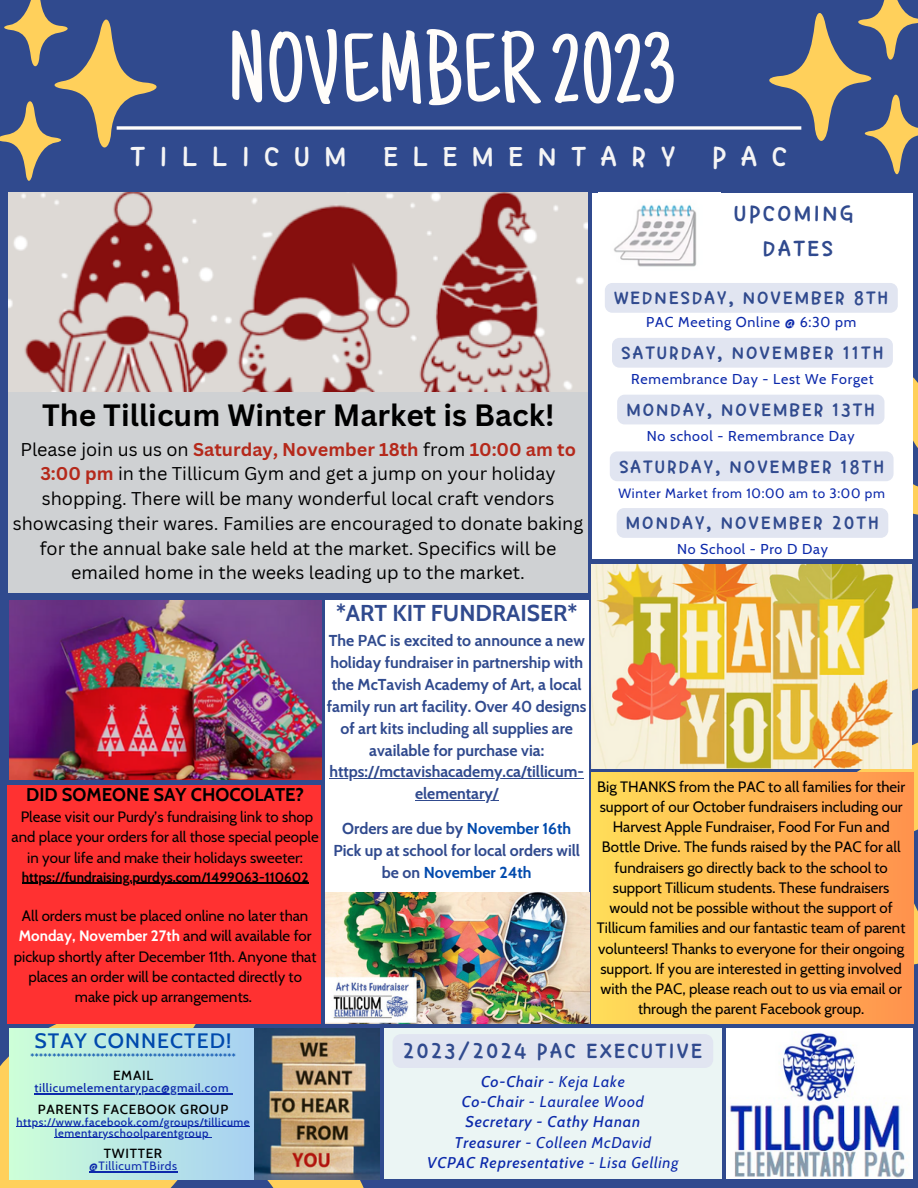
<style>
.page{position:relative;width:918px;height:1188px;background:#304a8e}
.page>*{position:absolute;margin:0;border:0;box-sizing:border-box;transform-origin:0 0}
.t1{font:100.65px "Just Another Hand";color:#fffdfa}
.t2{font:32.1px "TT Dalpangi R";letter-spacing:.445em;color:#f5f5f5}
.t3{font:700 30px "Canva Sans";color:#000}
.t4{font:25.65px "TT Dalpangi R";letter-spacing:.08em;color:#304a8e}
.t5{font:24.15px "TT Dalpangi R";letter-spacing:.08em;color:#304a8e}
.t6{font:700 22.8px "Cabin";color:#304a8e}
.t7{font:500 21.3px "Cabin";letter-spacing:.05em;color:#004aad}
.t8{font:21px "TT Dalpangi R";letter-spacing:.08em;color:#304a8e}
.t9{font:700 18.3px "Cabin";color:#000}
.t10{font:18px/24.8px "Canva Sans";color:#000;text-align:center}
.t11{font:700 15.75px/21.9px "Cabin";color:#304a8e;text-align:center}
.t12{font:italic 15.45px "Cabin";letter-spacing:.05em;color:#0c29ab}
.t13{font:italic 500 15.45px "Cabin";letter-spacing:.05em;color:#0c29ab}
.t14{font:15px/20.2px "Cabin";color:#000;text-align:center}
.t15{font:14.25px "Cabin";letter-spacing:.05em;color:#0c29ab}
.t16{font:700 13.5px "Cabin";color:#000}
.t17{font:500 13.5px "Cabin";letter-spacing:.05em;color:#000}
.t18{font:13.5px "Cabin";letter-spacing:.05em;color:#0c29ab}
.t19{font:500 12px "Cabin";letter-spacing:.05em;color:#0c29ab}
.t20{font:12px "Cabin";letter-spacing:.05em;color:#0c29ab}
.t21{font:500 11.25px/11.1px "Cabin";letter-spacing:.05em;color:#0c29ab;text-align:center}
.t22{font:500 9.15px "Cabin";color:#004aad}
.s1{font-weight:700;color:#b5291b}
.s2{font-weight:700;color:#fff}
.s3{color:#004aad}
.s4{font-weight:500}
.s5{font-weight:400}
</style>
<div class="page">
<svg style="left:161px;top:126px;width:604px;height:4px;background:#dee1e9"></svg>
<svg style="left:634px;top:493px;width:284px;height:523px"></svg>
<svg style="left:0;top:822px;width:364px;height:366px"></svg>
<svg style="left:765px;top:0;width:153px;height:175px"></svg>
<svg style="left:0;top:0;width:161px;height:181px"></svg>
<img style="left:726px;top:1028px;width:186px;height:150px">
<div style="left:384px;top:1028px;width:337px;height:151px;background:#ebf5f4"></div>
<div style="left:592px;top:193px;width:321px;height:365px;background:#fff"></div>
<img style="left:614px;top:204px;width:83px;height:63px">
<svg style="left:9px;top:1028px;width:366px;height:151px;background:#b8e5e3"></svg>
<img style="left:254px;top:1029px;width:125px;height:151px">
<hr style="left:34px;top:1093px;width:195px;height:1px;background:#0c29ab">
<hr style="left:16px;top:1126px;width:234px;height:1px;background:#0c29ab">
<hr style="left:55px;top:1137px;width:154px;height:1px;background:#0c29ab">
<hr style="left:89px;top:1171px;width:89px;height:1px;background:#0c29ab">
<img style="left:591px;top:564px;width:321px;height:204px">
<div style="left:591px;top:773px;width:322px;height:251px;background:linear-gradient(to right,#ffde59,#ff924d)"></div>
<img style="left:8px;top:193px;width:580px;height:199px">
<div style="left:8px;top:392px;width:580px;height:201px;background:#cfd1d3"></div>
<div style="left:325px;top:600px;width:264px;height:424px;background:#fff"></div>
<img style="left:9px;top:600px;width:312px;height:179px">
<div style="left:8px;top:786px;width:313px;height:238px;background:#ff3131"></div>
<img style="left:325px;top:893px;width:265px;height:130px">
<div style="left:393px;top:1034px;width:320px;height:34px;background:#e1e5f1"></div>
<div style="left:612px;top:338px;width:281px;height:30px;background:#e1e5f1;border-radius:7px"></div>
<div style="left:617px;top:395px;width:267px;height:29px;background:#e1e5f1;border-radius:7px"></div>
<div style="left:610px;top:451px;width:284px;height:30px;background:#e1e5f1;border-radius:7px"></div>
<div style="left:605px;top:283px;width:293px;height:30px;background:#e1e5f1;border-radius:7px"></div>
<div style="left:617px;top:508px;width:271px;height:30px;background:#e1e5f1;border-radius:7px"></div>
<hr style="left:329px;top:778px;width:255px;height:1px;background:#304a8e">
<hr style="left:415px;top:800px;width:83px;height:1px;background:#304a8e">
<hr style="left:22px;top:883px;width:287px;height:1px;background:#000">
<p class="t1" style="left:227px;top:31px;width:450px">NOVEMBER2023</p>
<p class="t2" style="left:131px;top:141px;width:658px">TILLICUM ELEMENTARY PAC</p>
<p class="t4" style="left:734px;top:200px;width:121px">UPCOMING</p>
<p class="t4" style="left:763px;top:236px;width:72px">DATES</p>
<p class="t8" style="left:614px;top:287px;width:276px">WEDNESDAY, NOVEMBER 8TH</p>
<p class="t15" style="left:646px;top:313px;width:211px">PAC Meeting Online @ 6:30 pm</p>
<p class="t8" style="left:621px;top:342px;width:264px">SATURDAY, NOVEMBER 11TH</p>
<p class="t3" style="left:42px;top:394px;width:514px">The Tillicum Winter Market is Back!</p>
<p class="t10" style="left:13px;top:436px;width:572px">Please join us us on <span class="s1">Saturday, November 18th</span> from <span class="s1">10:00 am to 3:00 pm</span> in the Tillicum Gym and get a jump on your holiday shopping. There will be many wonderful local craft vendors showcasing their wares. Families are encouraged to donate baking for the annual bake sale held at the market. Specifics will be emailed home in the weeks leading up to the market.</p>
<p class="t9" style="left:26px;top:783px;width:280px">DID SOMEONE SAY CHOCOLATE?</p>
<p class="t14" style="left:12px;top:807px;width:309px">Please visit our Purdy’s fundraising link to shop and place your orders for all those special people in your life and make their holidays sweeter:</p>
<p class="t16" style="left:22px;top:869px;width:288px">https://fundraising.purdys.com/1499063-110602</p>
<p class="t14" style="left:14px;top:906px;width:304px">All orders must be placed online no later than <span class="s2">Monday, November 27th</span> and will available for pickup shortly after December 11th. Anyone that places an order will be contacted directly to make pick up arrangements.</p>
<p class="t6" style="left:336px;top:599px;width:243px">*ART KIT FUNDRAISER*</p>
<p class="t11" style="left:327px;top:629px;width:261px">The PAC is excited to announce a new holiday fundraiser in partnership with the McTavish Academy of Art, a local family run art facility. Over 40 designs of art kits including all supplies are available for purchase via:</p>
<p class="t11" style="left:329px;top:761px;width:256px">https://mctavishacademy.ca/tillicum&shy;elementary/</p>
<p class="t11" style="left:342px;top:818px;width:230px">Orders are due by <span class="s3">November 16th</span></p>
<p class="t11" style="left:333px;top:840px;width:248px">Pick up at school for local orders will be on <span class="s3">November 24th</span></p>
<p class="t15" style="left:631px;top:370px;width:244px">Remembrance Day - Lest We Forget</p>
<p class="t8" style="left:626px;top:399px;width:250px">MONDAY, NOVEMBER 13TH</p>
<p class="t15" style="left:647px;top:427px;width:209px">No school - Remembrance Day</p>
<p class="t8" style="left:619px;top:456px;width:267px">SATURDAY, NOVEMBER 18TH</p>
<p class="t18" style="left:618px;top:485px;width:268px">Winter Market from 10:00 am to 3:00 pm</p>
<p class="t8" style="left:626px;top:512px;width:255px">MONDAY, NOVEMBER 20TH</p>
<p class="t15" style="left:677px;top:540px;width:152px">No School - Pro D Day</p>
<p class="t14" style="left:597px;top:776px;width:310px">Big THANKS from the PAC to all families for their support of our October fundraisers including our Harvest Apple Fundraiser, Food For Fun and Bottle Drive. The funds raised by the PAC for all fundraisers go directly back to the school to support Tillicum students. These fundraisers would not be possible without the support of Tillicum families and our fantastic team of parent volunteers! Thanks to everyone for their ongoing support. If you are interested in getting involved with the PAC, please reach out to us via email or through the parent Facebook group.</p>
<p class="t7" style="left:34px;top:1028px;width:199px">STAY CONNECTED!</p>
<p class="t22" style="left:30px;top:1051px;width:207px">***********************************************</p>
<p class="t17" style="left:113px;top:1067px;width:42px">EMAIL</p>
<p class="t19" style="left:34px;top:1080px;width:196px">tillicumelementarypac@gmail.com</p>
<p class="t17" style="left:38px;top:1101px;width:192px">PARENTS FACEBOOK GROUP</p>
<p class="t21" style="left:16px;top:1116px;width:235px">https://www.facebook.com/groups/tillicume lementaryschoolparentgroup</p>
<p class="t17" style="left:104px;top:1145px;width:60px">TWITTER</p>
<p class="t20" style="left:89px;top:1158px;width:89px">@TillicumTBirds</p>
<p class="t5" style="left:403px;top:1039px;width:301px">2023/2024 PAC EXECUTIVE</p>
<p class="t12" style="left:481px;top:1072px;width:145px"><span class="s4">Co-Chair</span> - Keja Lake</p>
<p class="t12" style="left:462px;top:1092px;width:184px"><span class="s4">Co-Chair</span> - Lauralee Wood</p>
<p class="t13" style="left:465px;top:1113px;width:176px">Secretary - Cathy Hanan</p>
<p class="t12" style="left:454px;top:1133px;width:198px"><span class="s4">Treasurer</span> - Colleen McDavid</p>
<p class="t13" style="left:427px;top:1153px;width:253px">VCPAC Representative <span class="s5">- Lisa Gelling</span></p>
</div>
